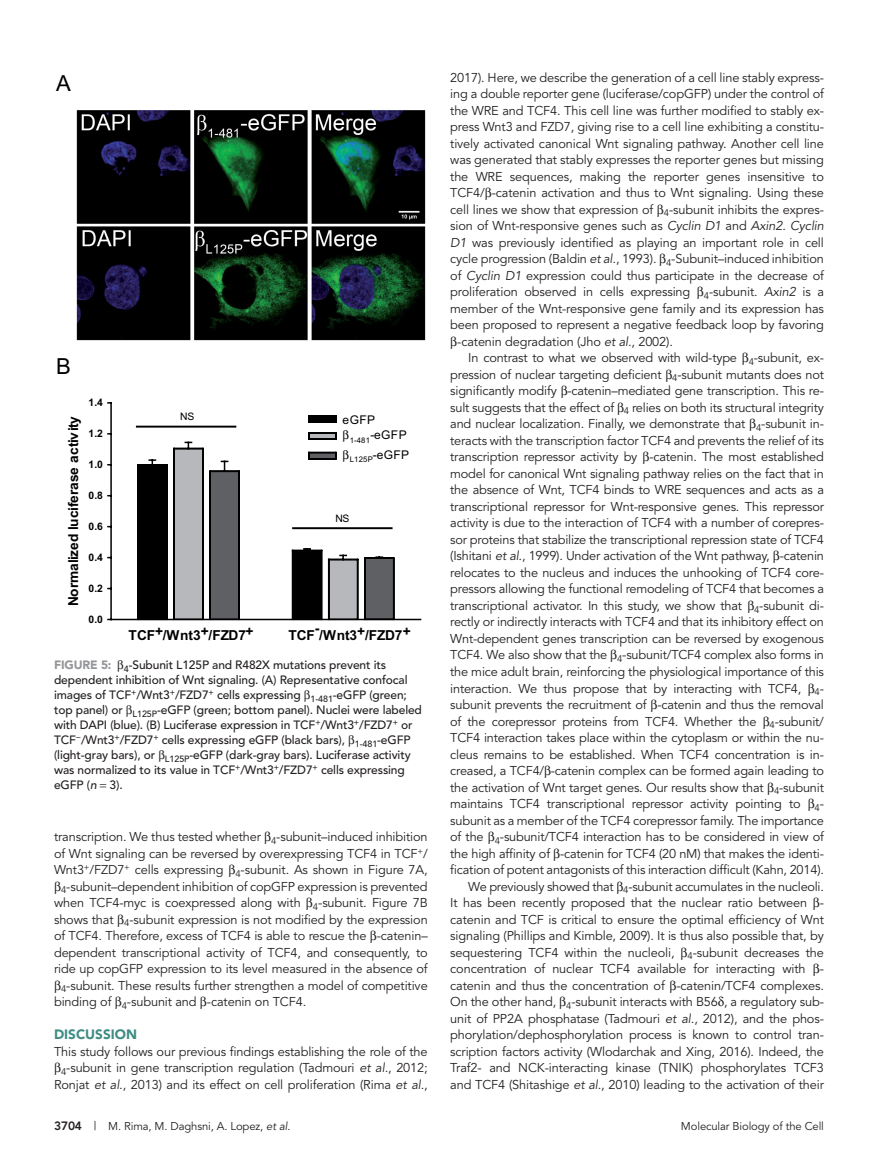
<style>
.page{position:relative;width:878px;height:1175px;background:#fff}
.page>*{position:absolute;margin:0;border:0;box-sizing:border-box;transform-origin:0 0}
.graphic{font:22.05px "Arial";color:#000}
.graphic-2{font:700 13.8px "Arial";color:#000}
.t1{font:900 13.5px "Avenir";color:#3e8c83}
.Para{font:12.75px/16.5px "Avenir";letter-spacing:-.015em;color:#231f20;text-align:justify}
.ParaFL{font:12.75px/16.5px "Avenir";letter-spacing:-.01em;color:#231f20;text-align:center}
.FigCaption{font:500 12px/15px "Avenir";letter-spacing:-.01em;color:#231f20}
.graphic-3{font:12px "Arial";color:#000}
.t2{font:11.25px "Avenir";letter-spacing:-.01em;color:#231f20}
.graphic-4{font:700 10.35px "Arial";color:#000}
.graphic-5{font:10.35px "Arial";color:#000}
.graphic-6{font:7.8px "Arial";letter-spacing:.025em;color:#000}
.s1{font-weight:900;color:#939598}
.s2{font-style:italic}
.s3{font-weight:800;font-size:12px}
.s4{font-size:12px}
</style>
<div class="page">
<hr style="left:110px;top:403px;width:2px;height:216px;background:#000">
<svg style="left:308px;top:415px;width:29px;height:8px"></svg>
<hr style="left:137px;top:425px;width:98px;height:2px;background:#000">
<img style="left:77px;top:110px;width:348px;height:231px">
<svg style="left:108px;top:430px;width:314px;height:191px"></svg>
<p class="graphic" style="left:56px;top:69px;width:16px">A</p>
<p class="graphic" style="left:56px;top:352px;width:16px">B</p>
<p class="graphic-2" style="left:64px;top:606px;width:191px;rotate:-90deg">Normalized luciferase activity</p>
<p class="graphic-4" style="left:89px;top:396px;width:16px">1.4</p>
<p class="graphic-4" style="left:89px;top:427px;width:16px">1.2</p>
<p class="graphic-4" style="left:89px;top:458px;width:16px">1.0</p>
<p class="graphic-4" style="left:89px;top:488px;width:16px">0.8</p>
<p class="graphic-4" style="left:89px;top:519px;width:16px">0.6</p>
<p class="graphic-4" style="left:89px;top:550px;width:16px">0.4</p>
<p class="graphic-4" style="left:89px;top:581px;width:16px">0.2</p>
<p class="graphic-4" style="left:89px;top:612px;width:16px">0.0</p>
<p class="graphic-5" style="left:180px;top:410px;width:16px">NS</p>
<p class="graphic-2" style="left:129px;top:626px;width:126px">TCF+/Wnt3+/FZD7+</p>
<p class="graphic-3" style="left:342px;top:411px;width:34px">eGFP</p>
<p class="graphic-6" style="left:349px;top:435px;width:58px">1-481<sup>-eGFP</sup></p>
<p class="graphic-6" style="left:349px;top:454px;width:61px">L125P<sup>-eGFP</sup></p>
<p class="graphic-5" style="left:335px;top:512px;width:16px">NS</p>
<p class="graphic-2" style="left:288px;top:626px;width:124px">TCF /Wnt3+/FZD7+</p>
<p class="graphic-2" style="left:315px;top:619px;width:6px">-</p>
<p class="FigCaption" style="left:54px;top:658px;width:369px"><span class="s1">FIGURE 5:</span> <sub>4</sub>-Subunit L125P and R482X mutations prevent its dependent inhibition of Wnt signaling. (A) Representative confocal images of TCF<sup>+</sup>/Wnt3<sup>+</sup>/FZD7<sup>+</sup> cells expressing <sub>1-481</sub>-eGFP (green; top panel) or <sub>L125P</sub>-eGFP (green; bottom panel). Nuclei were labeled with DAPI (blue). (B) Luciferase expression in TCF<sup>+</sup>/Wnt3<sup>+</sup>/FZD7<sup>+</sup> or TCF<sup>−</sup>/Wnt3<sup>+</sup>/FZD7<sup>+</sup> cells expressing eGFP (black bars), <sub>1-481</sub>-eGFP (light-gray bars), or <sub>L125P</sub>-eGFP (dark-gray bars). Luciferase activity was normalized to its value in TCF<sup>+</sup>/Wnt3<sup>+</sup>/FZD7<sup>+</sup> cells expressing eGFP (<span class="s2">n</span> 3).</p>
<p class="ParaFL" style="left:54px;top:829px;width:375px">transcription. We thus tested whether <sub>4</sub>-subunit–induced inhibition</p>
<p class="ParaFL" style="left:54px;top:845px;width:375px">of Wnt signaling can be reversed by overexpressing TCF4 in TCF<sup>+</sup>/</p>
<p class="ParaFL" style="left:54px;top:862px;width:375px">Wnt3<sup>+</sup>/FZD7<sup>+</sup> cells expressing <sub>4</sub>-subunit. As shown in Figure 7A,</p>
<p class="ParaFL" style="left:61px;top:878px;width:368px"><sub>4</sub>-subunit–dependent inhibition of copGFP expression is prevented</p>
<p class="ParaFL" style="left:54px;top:895px;width:375px">when TCF4-myc is coexpressed along with <sub>4</sub>-subunit. Figure 7B</p>
<p class="ParaFL" style="left:54px;top:911px;width:375px">shows that <sub>4</sub>-subunit expression is not modified by the expression</p>
<p class="ParaFL" style="left:54px;top:928px;width:375px">of TCF4. Therefore, excess of TCF4 is able to rescue the -catenin–</p>
<p class="ParaFL" style="left:54px;top:944px;width:375px">dependent transcriptional activity of TCF4, and consequently, to</p>
<p class="ParaFL" style="left:54px;top:961px;width:375px">ride up copGFP expression to its level measured in the absence of</p>
<p class="ParaFL" style="left:61px;top:977px;width:368px"><sub>4</sub>-subunit. These results further strengthen a model of competitive</p>
<p class="ParaFL" style="left:54px;top:994px;width:254px">binding of <sub>4</sub>-subunit and -catenin on TCF4.</p>
<h1 class="t1" style="left:54px;top:1026px;width:84px">DISCUSSION</h1>
<p class="ParaFL" style="left:54px;top:1043px;width:375px">This study follows our previous findings establishing the role of the<br><sub>4</sub>-subunit in gene transcription regulation (Tadmouri <span class="s2">et al.</span>, 2012;<br>Ronjat <span class="s2">et al.</span>, 2013) and its effect on cell proliferation (Rima <span class="s2">et al.</span>,</p>
<p class="ParaFL" style="left:450px;top:69px;width:375px">2017). Here, we describe the generation of a cell line stably express-</p>
<p class="ParaFL" style="left:450px;top:86px;width:375px">ing a double reporter gene (luciferase/copGFP) under the control of</p>
<p class="ParaFL" style="left:450px;top:102px;width:375px">the WRE and TCF4. This cell line was further modified to stably ex-</p>
<p class="ParaFL" style="left:450px;top:119px;width:375px">press Wnt3 and FZD7, giving rise to a cell line exhibiting a constitu-</p>
<p class="ParaFL" style="left:450px;top:135px;width:375px">tively activated canonical Wnt signaling pathway. Another cell line</p>
<p class="ParaFL" style="left:450px;top:152px;width:375px">was generated that stably expresses the reporter genes but missing</p>
<p class="ParaFL" style="left:450px;top:168px;width:375px">the WRE sequences, making the reporter genes insensitive to</p>
<p class="ParaFL" style="left:450px;top:185px;width:375px">TCF4/ -catenin activation and thus to Wnt signaling. Using these</p>
<p class="ParaFL" style="left:450px;top:201px;width:375px">cell lines we show that expression of <sub>4</sub>-subunit inhibits the expres-</p>
<p class="ParaFL" style="left:450px;top:218px;width:375px">sion of Wnt-responsive genes such as <span class="s2">Cyclin D1</span> and <span class="s2">Axin2</span>. <span class="s2">Cyclin</span></p>
<p class="ParaFL" style="left:450px;top:234px;width:375px"><span class="s2">D1</span> was previously identified as playing an important role in cell</p>
<p class="ParaFL" style="left:450px;top:251px;width:375px">cycle progression (Baldin <span class="s2">et al.</span>, 1993). <sub>4</sub>-Subunit–induced inhibition</p>
<p class="ParaFL" style="left:450px;top:267px;width:375px">of <span class="s2">Cyclin D1</span> expression could thus participate in the decrease of</p>
<p class="ParaFL" style="left:450px;top:284px;width:375px">proliferation observed in cells expressing <sub>4</sub>-subunit. <span class="s2">Axin2</span> is a</p>
<p class="ParaFL" style="left:450px;top:300px;width:375px">member of the Wnt-responsive gene family and its expression has</p>
<p class="ParaFL" style="left:450px;top:317px;width:375px">been proposed to represent a negative feedback loop by favoring</p>
<p class="ParaFL" style="left:457px;top:333px;width:217px">-catenin degradation (Jho <span class="s2">et al.</span>, 2002).</p>
<p class="Para" style="left:450px;top:350px;width:375px;text-indent:18px">In contrast to what we observed with wild-type <sub>4</sub>-subunit, ex&shy;pression of nuclear targeting deficient <sub>4</sub>-subunit mutants does not significantly modify -catenin–mediated gene transcription. This re&shy;sult suggests that the effect of <sub>4</sub> relies on both its structural integrity and nuclear localization. Finally, we demonstrate that <sub>4</sub>-subunit in&shy;teracts with the transcription factor TCF4 and prevents the relief of its transcription repressor activity by -catenin. The most established model for canonical Wnt signaling pathway relies on the fact that in the absence of Wnt, TCF4 binds to WRE sequences and acts as a transcriptional repressor for Wnt-responsive genes. This repressor activity is due to the interaction of TCF4 with a number of corepres&shy;sor proteins that stabilize the transcriptional repression state of TCF4 (Ishitani <span class="s2">et al.</span>, 1999). Under activation of the Wnt pathway, -catenin relocates to the nucleus and induces the unhooking of TCF4 core&shy;pressors allowing the functional remodeling of TCF4 that becomes a transcriptional activator. In this study, we show that <sub>4</sub>-subunit di&shy;rectly or indirectly interacts with TCF4 and that its inhibitory effect on Wnt-dependent genes transcription can be reversed by exogenous TCF4. We also show that the <sub>4</sub>-subunit/TCF4 complex also forms in the mice adult brain, reinforcing the physiological importance of this interaction. We thus propose that by interacting with TCF4, <sub>4</sub>- subunit prevents the recruitment of -catenin and thus the removal of the corepressor proteins from TCF4. Whether the <sub>4</sub>-subunit/ TCF4 interaction takes place within the cytoplasm or within the nu&shy;cleus remains to be established. When TCF4 concentration is in&shy;creased, a TCF4/ -catenin complex can be formed again leading to the activation of Wnt target genes. Our results show that <sub>4</sub>-subunit maintains TCF4 transcriptional repressor activity pointing to <sub>4</sub>- subunit as a member of the TCF4 corepressor family. The importance of the <sub>4</sub>-subunit/TCF4 interaction has to be considered in view of the high affinity of -catenin for TCF4 (20 nM) that makes the identi&shy;fication of potent antagonists of this interaction difficult (Kahn, 2014).</p>
<p class="Para" style="left:450px;top:878px;width:375px;text-indent:18px">We previously showed that <sub>4</sub>-subunit accumulates in the nucleoli.<br>It has been recently proposed that the nuclear ratio between - catenin and TCF is critical to ensure the optimal efficiency of Wnt signaling (Phillips and Kimble, 2009). It is thus also possible that, by sequestering TCF4 within the nucleoli, <sub>4</sub>-subunit decreases the concentration of nuclear TCF4 available for interacting with - catenin and thus the concentration of -catenin/TCF4 complexes.<br>On the other hand, <sub>4</sub>-subunit interacts with B56 , a regulatory sub&shy;unit of PP2A phosphatase (Tadmouri <span class="s2">et al.</span>, 2012), and the phos&shy;phorylation/dephosphorylation process is known to control tran&shy;scription factors activity (Wlodarchak and Xing, 2016). Indeed, the Traf2- and NCK-interacting kinase (TNIK) phosphorylates TCF3 and TCF4 (Shitashige <span class="s2">et al.</span>, 2010) leading to the activation of their</p>
<p class="t2" style="left:54px;top:1119px;width:238px"><span class="s3">3704</span> <span class="s4">|</span> M. Rima, M. Daghsni, A. Lopez, <span class="s2">et al</span>.</p>
<p class="t2" style="left:681px;top:1119px;width:144px">Molecular Biology of the Cell</p>
</div>
